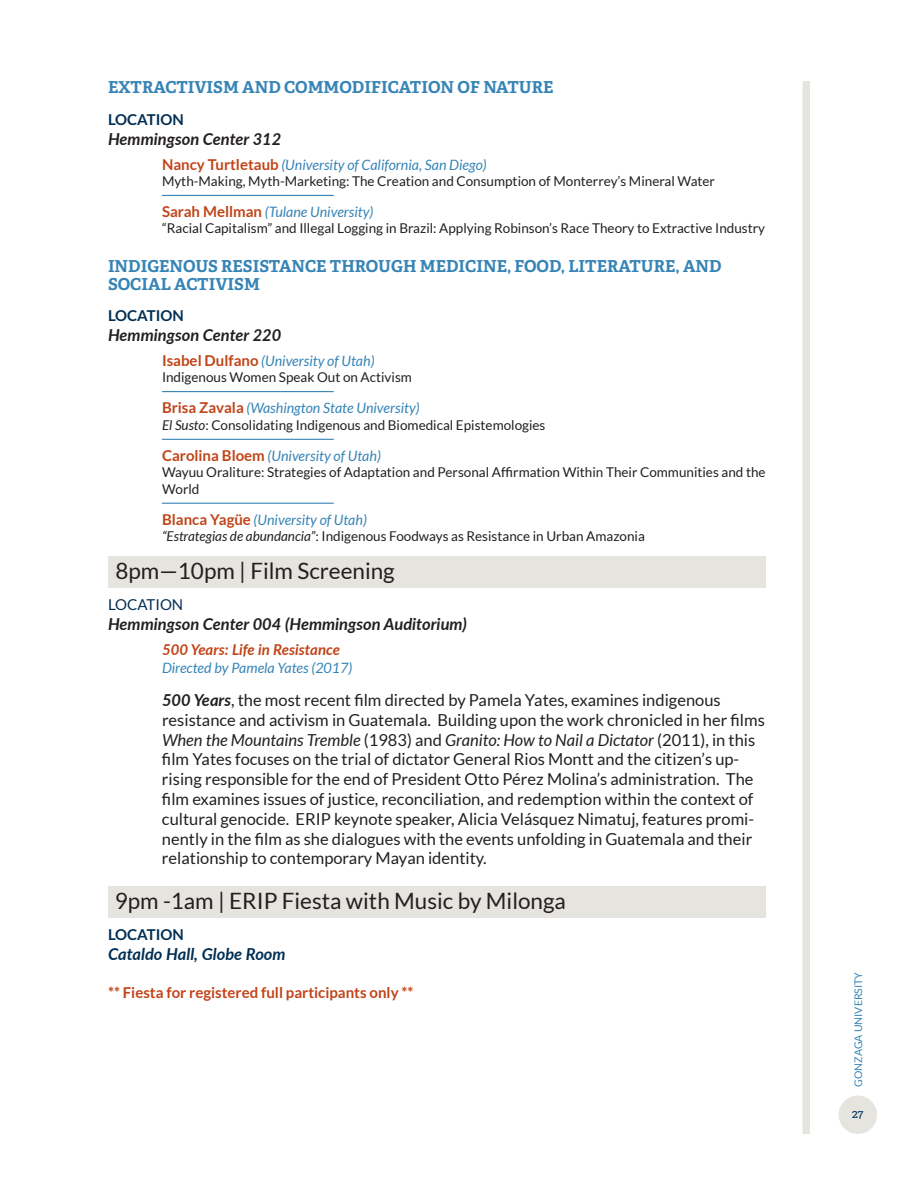
<style>
.page{position:relative;width:918px;height:1188px;background:#fff}
.page>*{position:absolute;margin:0;border:0;box-sizing:border-box;transform-origin:0 0}
.Current_Sessions{font:22.5px "Lato";color:#231f20}
.Location-actual{font:16.5px/19.8px "Lato";color:#231f20}
.Session{font:700 16.5px/18px "Adelle";color:#3684b6}
.Location-actual-2{font:italic 700 16.5px "Lato";color:#231f20}
.Location-actual-3{font:italic 700 16.5px "Lato";color:#002e54}
.Asteriks{font:700 15px "Lato";color:#c14418}
.Body_text{font:italic 700 15px "Lato";color:#c14418}
.Location_titl_e{font:700 15px "Lato";color:#002e54}
.LOCATION{font:15px "Lato";color:#002e54}
.Body_text-2{font:italic 14.25px "Lato";color:#3684b6}
.Body_text-3{font:13.5px/16.2px "Lato";color:#231f20}
.t1{font:12px "Adelle";color:#002e54}
.t2{font:10.5px "Lato";color:#3684b6}
.s1{font-weight:700;font-style:normal;font-size:15px;color:#c14418}
.s2{font-style:italic}
.s3{font-weight:700;font-style:italic}
</style>
<div class="page">
<div style="left:839px;top:1096px;width:38px;height:38px;background:#e6e4df;border-radius:50%"></div>
<div style="left:802px;top:81px;width:8px;height:1053px;background:#e6e4df"></div>
<hr style="left:162px;top:195px;width:172px;height:1px;background:#3684b6">
<hr style="left:162px;top:391px;width:172px;height:1px;background:#3684b6">
<hr style="left:162px;top:439px;width:172px;height:1px;background:#3684b6">
<hr style="left:162px;top:503px;width:172px;height:1px;background:#3684b6">
<div style="left:108px;top:556px;width:658px;height:31px;background:#e6e4df"></div>
<div style="left:108px;top:886px;width:658px;height:31px;background:#e6e4df"></div>
<p class="Session" style="left:108px;top:79px;width:447px">EXTRACTIVISM AND COMMODIFICATION OF NATURE</p>
<p class="Location_titl_e" style="left:108px;top:111px;width:77px">LOCATION</p>
<p class="Location-actual-2" style="left:108px;top:127px;width:175px">Hemmingson Center 312</p>
<p class="Body_text-2" style="left:162px;top:156px;width:326px"><span class="s1">Nancy Turtletaub</span> (University of California, San Diego)</p>
<p class="Body_text-3" style="left:162px;top:173px;width:555px">Myth-Making, Myth-Marketing: The Creation and Consumption of Monterrey’s Mineral Water</p>
<p class="Body_text-2" style="left:162px;top:204px;width:213px"><span class="s1">Sarah Mellman</span> (Tulane University)</p>
<p class="Body_text-3" style="left:162px;top:220px;width:605px">“Racial Capitalism” and Illegal Logging in Brazil: Applying Robinson’s Race Theory to Extractive Industry</p>
<p class="Session" style="left:108px;top:257px;width:615px">INDIGENOUS RESISTANCE THROUGH MEDICINE, FOOD, LITERATURE, AND<br>SOCIAL ACTIVISM</p>
<p class="Location_titl_e" style="left:108px;top:307px;width:77px">LOCATION</p>
<p class="Location-actual-2" style="left:108px;top:323px;width:175px">Hemmingson Center 220</p>
<p class="Body_text-2" style="left:162px;top:353px;width:214px"><span class="s1">Isabel Dulfano</span> (University of Utah)</p>
<p class="Body_text-3" style="left:162px;top:369px;width:251px">Indigenous Women Speak Out on Activism</p>
<p class="Body_text-2" style="left:162px;top:400px;width:259px"><span class="s1">Brisa Zavala</span> (Washington State University)</p>
<p class="Body_text-3" style="left:162px;top:417px;width:385px"><span class="s2">El Susto</span>: Consolidating Indigenous and Biomedical Epistemologies</p>
<p class="Body_text-2" style="left:162px;top:448px;width:220px"><span class="s1">Carolina Bloem</span> (University of Utah)</p>
<p class="Body_text-3" style="left:162px;top:464px;width:605px">Wayuu Oraliture: Strategies of Adaptation and Personal Affirmation Within Their Communities and the<br>World</p>
<p class="Body_text-2" style="left:162px;top:512px;width:207px"><span class="s1">Blanca Yagüe</span> (University of Utah)</p>
<p class="Body_text-3" style="left:162px;top:528px;width:484px"><span class="s2">“Estrategias de abundancia”</span>: Indigenous Foodways as Resistance in Urban Amazonia</p>
<p class="Current_Sessions" style="left:116px;top:558px;width:281px">8pm—10pm | Film Screening</p>
<p class="LOCATION" style="left:108px;top:596px;width:77px">LOCATION</p>
<p class="Location-actual-2" style="left:108px;top:612px;width:361px">Hemmingson Center 004 (Hemmingson Auditorium)</p>
<p class="Body_text" style="left:162px;top:638px;width:180px">500 Years: Life in Resistance</p>
<p class="Body_text-2" style="left:162px;top:660px;width:192px">Directed by Pamela Yates (2017)</p>
<p class="Location-actual" style="left:162px;top:690px;width:604px"><span class="s3">500 Years</span>, the most recent film directed by Pamela Yates, examines indigenous resistance and activism in Guatemala. Building upon the work chronicled in her films <span class="s2">When the Mountains Tremble</span> (1983) and <span class="s2">Granito: How to Nail a Dictator</span> (2011), in this film Yates focuses on the trial of dictator General Rios Montt and the citizen’s up&shy;rising responsible for the end of President Otto Pérez Molina’s administration. The film examines issues of justice, reconciliation, and redemption within the context of cultural genocide. ERIP keynote speaker, Alicia Velásquez Nimatuj, features promi&shy;nently in the film as she dialogues with the events unfolding in Guatemala and their relationship to contemporary Mayan identity.</p>
<p class="Current_Sessions" style="left:115px;top:888px;width:453px">9pm -1am | ERIP Fiesta with Music by Milonga</p>
<p class="Location_titl_e" style="left:108px;top:926px;width:77px">LOCATION</p>
<p class="Location-actual-3" style="left:108px;top:942px;width:179px">Cataldo Hall, Globe Room</p>
<p class="Asteriks" style="left:108px;top:984px;width:307px">** Fiesta for registered full participants only **</p>
<p class="t2" style="left:853px;top:1087px;width:116px;rotate:-90deg">GONZAGA UNIVERSITY</p>
<p class="t1" style="left:852px;top:1107px;width:13px">27</p>
</div>
